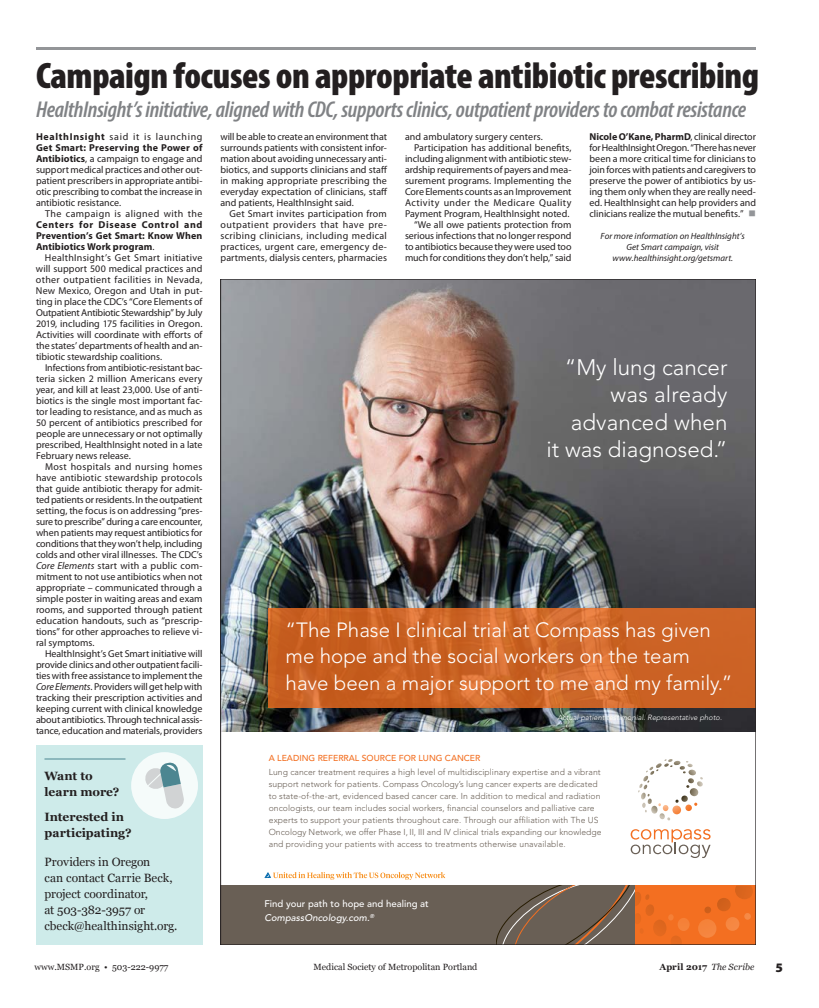
<style>
.page{position:relative;width:819px;height:1008px;background:#fff}
.page>*{position:absolute;margin:0;border:0;box-sizing:border-box;transform-origin:0 0}
.t1{font:900 condensed 37px "Myriad Pro";letter-spacing:-.01em;color:#231f20}
.t2{font:italic 600 condensed 23px "Myriad Pro";letter-spacing:-.015em;color:#808285}
.t3{font:300 22.4px/27.5px "Avenir";color:#fff;text-align:right}
.t4{font:300 20.5px/26.6px "Avenir";color:#fff}
.t5{font:900 13px "Myriad Pro";color:#231f20}
.t6{font:12px/16px "Georgia";letter-spacing:-.005em;color:#231f20}
.t7{font:700 12px/16px "Georgia";color:#231f20}
.t8{font:10px/11px "Myriad Pro";color:#231f20;text-align:justify}
.t9{font:700 10px/11px "Myriad Pro";letter-spacing:.01em;color:#231f20;text-align:justify}
.t10{font:10px "Myriad Pro";letter-spacing:.04em;color:#231f20}
.t11{font:500 9.6px/13.9px "Avenir";color:#fff}
.t12{font:italic 9px/11px "Myriad Pro";color:#231f20;text-align:center}
.t13{font:9px "Georgia";color:#231f20}
.t14{font:700 9px "Georgia";letter-spacing:.005em;color:#231f20}
.t15{font:300 8.6px/12px "Avenir";letter-spacing:.005em;color:#695f55}
.t16{font:500 8.6px "Avenir";color:#f36f21}
.t17{font:italic 300 7.5px "Avenir";letter-spacing:.005em;color:#fff}
.s1{font-weight:700}
.s2{font-weight:400}
.s3{font-style:italic}
.s4{color:#939598}
.s5{font-weight:400;font-style:italic}
</style>
<div class="page">
<div style="left:36px;top:745px;width:166px;height:200px;background:#ceebea"></div>
<img style="left:222px;top:281px;width:532px;height:451px">
<svg style="left:631px;top:829px;width:80px;height:29px"></svg>
<svg style="left:658px;top:803px;width:39px;height:11px"></svg>
<svg style="left:643px;top:759px;width:60px;height:28px"></svg>
<svg style="left:269px;top:609px;width:485px;height:99px;background:#cd6426"></svg>
<svg style="left:264px;top:872px;width:181px;height:8px"></svg>
<div style="left:220px;top:886px;width:529px;height:59px;background:#695f55"></div>
<svg style="left:496px;top:886px;width:257px;height:57px"></svg>
<hr style="left:36px;top:47px;width:720px;height:3px;background:#939598">
<div style="left:131px;top:752px;width:67px;height:67px;background:#f5fbfa;border-radius:50%"></div>
<svg style="left:145px;top:762px;width:39px;height:47px"></svg>
<hr style="left:44px;top:758px;width:82px;height:2px;background:#4c8691">
<h1 class="t1" style="left:36px;top:55px;width:725px">Campaign focuses on appropriate antibiotic prescribing</h1>
<h2 class="t2" style="left:36px;top:95px;width:712px">HealthInsight’s initiative, aligned with CDC, supports clinics, outpatient providers to combat resistance</h2>
<p class="t8" style="left:36px;top:131px;width:168px"><span class="s1">HealthInsight</span> said it is launching <span class="s1">Get Smart: Preserving the Power of Antibiotics</span>, a campaign to engage and support medical practices and other out&shy;patient prescribers in appropriate antibi&shy;otic prescribing to combat the increase in antibiotic resistance.</p>
<p class="t10" style="left:45px;top:207px;width:159px">The campaign is aligned with the</p>
<p class="t9" style="left:36px;top:219px;width:168px">Centers for Disease Control and Prevention’s Get Smart: Know When Antibiotics Work program<span class="s2">.</span></p>
<p class="t8" style="left:36px;top:252px;width:168px;text-indent:9px">HealthInsight’s Get Smart initiative will support 500 medical practices and other outpatient facilities in Nevada, New Mexico, Oregon and Utah in put&shy;ting in place the CDC’s “Core Elements of Outpatient Antibiotic Stewardship” by July 2019, including 175 facilities in Oregon.<br>Activities will coordinate with efforts of the states’ departments of health and an&shy;tibiotic stewardship coalitions.</p>
<p class="t8" style="left:36px;top:362px;width:168px;text-indent:9px">Infections from antibiotic-resistant bac&shy;teria sicken 2 million Americans every year, and kill at least 23,000. Use of anti&shy;biotics is the single most important fac&shy;tor leading to resistance, and as much as 50 percent of antibiotics prescribed for people are unnecessary or not optimally prescribed, HealthInsight noted in a late February news release.</p>
<p class="t8" style="left:36px;top:461px;width:168px;text-indent:9px">Most hospitals and nursing homes have antibiotic stewardship protocols that guide antibiotic therapy for admit&shy;ted patients or residents. In the outpatient setting, the focus is on addressing “pres&shy;sure to prescribe” during a care encounter, when patients may request antibiotics for conditions that they won’t help, including colds and other viral illnesses. The CDC’s <span class="s3">Core Elements</span> start with a public com&shy;mitment to not use antibiotics when not appropriate – communicated through a simple poster in waiting areas and exam rooms, and supported through patient education handouts, such as “prescrip&shy;tions” for other approaches to relieve vi&shy;ral symptoms.</p>
<p class="t8" style="left:36px;top:648px;width:168px;text-indent:9px">HealthInsight’s Get Smart initiative will provide clinics and other outpatient facili&shy;ties with free assistance to implement the <span class="s3">Core Elements</span>. Providers will get help with tracking their prescription activities and keeping current with clinical knowledge about antibiotics. Through technical assis&shy;tance, education and materials, providers</p>
<p class="t8" style="left:220px;top:131px;width:168px">will be able to create an environment that surrounds patients with consistent infor&shy;mation about avoiding unnecessary anti&shy;biotics, and supports clinicians and staff in making appropriate prescribing the everyday expectation of clinicians, staff and patients, HealthInsight said.</p>
<p class="t8" style="left:220px;top:208px;width:168px;text-indent:9px">Get Smart invites participation from outpatient providers that have pre&shy;scribing clinicians, including medical practices, urgent care, emergency de&shy;partments, dialysis centers, pharmacies</p>
<p class="t8" style="left:405px;top:131px;width:139px">and ambulatory surgery centers.</p>
<p class="t8" style="left:414px;top:142px;width:159px">Participation has additional benefits,</p>
<p class="t8" style="left:405px;top:153px;width:168px">including alignment with antibiotic stew-</p>
<p class="t8" style="left:405px;top:164px;width:168px">ardship requirements of payers and mea-</p>
<p class="t8" style="left:405px;top:175px;width:168px">surement programs. Implementing the</p>
<p class="t8" style="left:405px;top:186px;width:168px">Core Elements counts as an Improvement</p>
<p class="t10" style="left:405px;top:196px;width:168px">Activity under the Medicare Quality</p>
<p class="t8" style="left:405px;top:208px;width:166px">Payment Program, HealthInsight noted.</p>
<p class="t8" style="left:414px;top:219px;width:159px">“We all owe patients protection from</p>
<p class="t8" style="left:405px;top:230px;width:168px">serious infections that no longer respond</p>
<p class="t8" style="left:405px;top:241px;width:168px">to antibiotics because they were used too</p>
<p class="t8" style="left:405px;top:252px;width:168px">much for conditions they don’t help,” said</p>
<p class="t8" style="left:590px;top:131px;width:168px"><span class="s1">Nicole O’Kane, PharmD</span>, clinical director for HealthInsight Oregon. “There has never been a more critical time for clinicians to join forces with patients and caregivers to preserve the power of antibiotics by us&shy;ing them only when they are really need&shy;ed. HealthInsight can help providers and clinicians realize the mutual benefits.” <span class="s4">■</span></p>
<p class="t12" style="left:601px;top:230px;width:146px">For more information on HealthInsight’s<br>Get Smart campaign, visit www.healthinsight.org/getsmart.</p>
<h3 class="t3" style="left:547px;top:353px;width:183px">“My lung cancer was already advanced when<br>it was diagnosed.”</h3>
<h3 class="t4" style="left:286px;top:616px;width:448px">“The Phase I clinical trial at Compass has given me hope and the social workers on the team have been a major support to me and my family.”</h3>
<p class="t17" style="left:557px;top:713px;width:166px">Actual patient testimonial. Representative photo.</p>
<p class="t7" style="left:44px;top:767px;width:76px">Want to learn more?</p>
<p class="t7" style="left:44px;top:808px;width:89px">Interested in participating?</p>
<p class="t6" style="left:44px;top:853px;width:134px">Providers in Oregon<br>can contact Carrie Beck, project coordinator,<br>at 503-382-3957 or cbeck@healthinsight.org.</p>
<p class="t16" style="left:269px;top:753px;width:213px">A LEADING REFERRAL SOURCE FOR LUNG CANCER</p>
<p class="t15" style="left:269px;top:766px;width:334px">Lung cancer treatment requires a high level of multidisciplinary expertise and a vibrant support network for patients. Compass Oncology’s lung cancer experts are dedicated to state-of-the-art, evidenced based cancer care. In addition to medical and radiation oncologists, our team includes social workers, financial counselors and palliative care experts to support your patients throughout care. Through our affiliation with The US Oncology Network, we offer Phase I, II, III and IV clinical trials expanding our knowledge and providing your patients with access to treatments otherwise unavailable.</p>
<p class="t11" style="left:264px;top:897px;width:166px">Find your path to hope and healing at<br><span class="s3">CompassOncology.com.</span><sup>®</sup></p>
<p class="t13" style="left:35px;top:961px;width:135px">www.MSMP.org • 503-222-9977</p>
<p class="t13" style="left:314px;top:961px;width:165px">Medical Society of Metropolitan Portland</p>
<p class="t14" style="left:659px;top:961px;width:97px">April 2017 <span class="s5">The Scribe</span></p>
<h3 class="t5" style="left:776px;top:959px;width:9px">5</h3>
</div>
